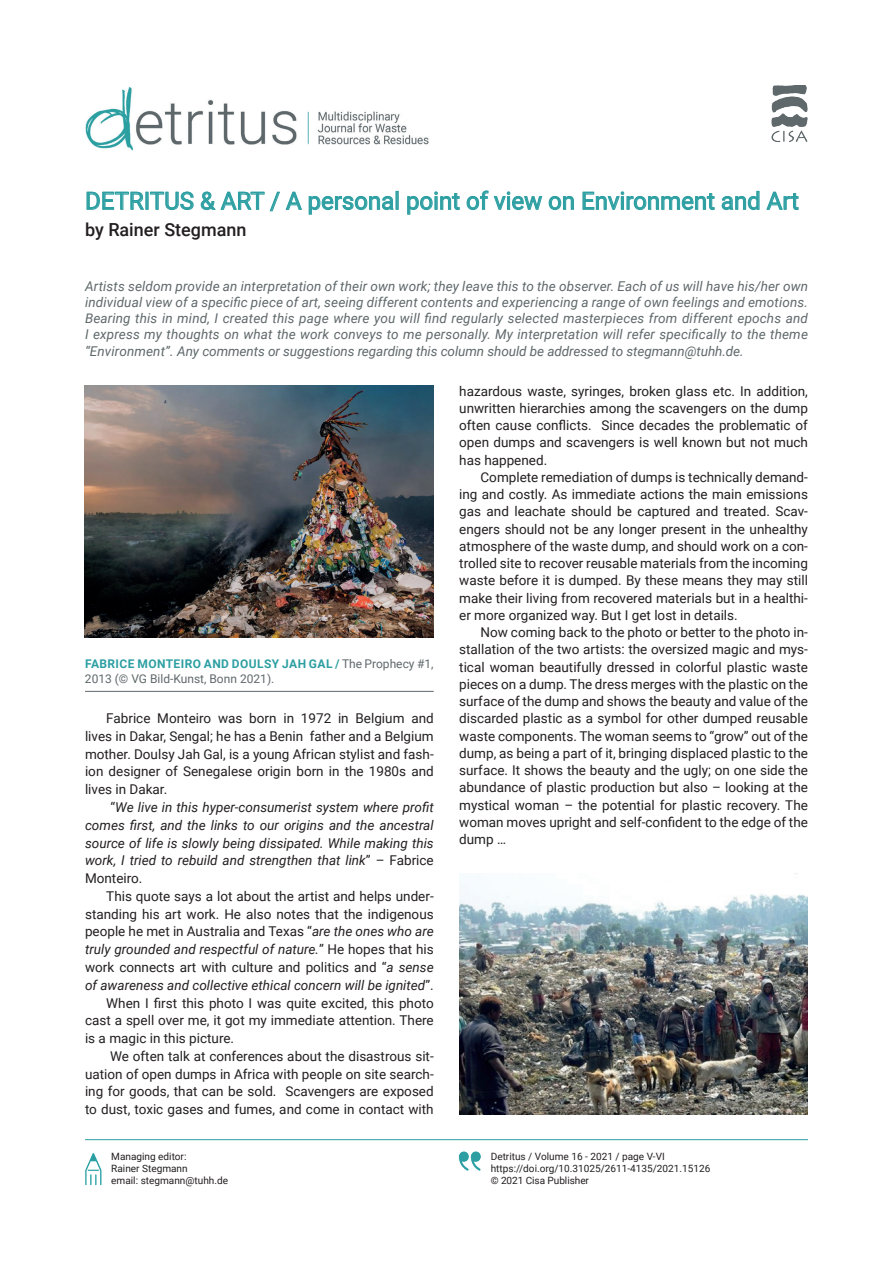
<style>
.page{position:relative;width:893px;height:1263px;background:#fff}
.page>*{position:absolute;margin:0;border:0;box-sizing:border-box;transform-origin:0 0}
.t1{font:24px "Roboto";color:#2d9fa2}
.t2{font:500 18px "Roboto";color:#231f20}
.t3{font:13.5px/17.2px "Roboto";color:#231f20;text-align:justify}
.t4{font:italic 13.5px/16.2px "Roboto";letter-spacing:-.005em;color:#5f686b;text-align:justify}
.t5{font:italic 13.5px/17.9px "Roboto";color:#231f20;text-align:justify}
.t6{font:12px/14.4px "Roboto";color:#5f686b}
.t7{font:10.05px/12px "Roboto";color:#231f20}
.s1{font-weight:700;color:#2d9fa2}
.s2{font-style:normal}
.s3{font-style:italic}
</style>
<div class="page">
<img style="left:85px;top:87px;width:344px;height:64px">
<hr style="left:85px;top:1139px;width:723px;height:1px;background:#2d9fa2">
<img style="left:458px;top:1151px;width:23px;height:20px">
<img style="left:85px;top:1153px;width:17px;height:33px">
<img style="left:771px;top:85px;width:37px;height:57px">
<svg style="left:87px;top:192px;width:106px;height:18px"></svg>
<svg style="left:201px;top:192px;width:14px;height:18px"></svg>
<svg style="left:221px;top:192px;width:43px;height:18px"></svg>
<svg style="left:270px;top:192px;width:10px;height:19px"></svg>
<svg style="left:286px;top:192px;width:16px;height:18px"></svg>
<svg style="left:309px;top:191px;width:89px;height:23px"></svg>
<svg style="left:407px;top:192px;width:52px;height:22px"></svg>
<svg style="left:467px;top:191px;width:21px;height:19px"></svg>
<svg style="left:494px;top:192px;width:48px;height:18px"></svg>
<svg style="left:549px;top:196px;width:25px;height:14px"></svg>
<svg style="left:583px;top:192px;width:131px;height:18px"></svg>
<svg style="left:722px;top:191px;width:37px;height:19px"></svg>
<svg style="left:767px;top:192px;width:31px;height:18px"></svg>
<hr style="left:85px;top:691px;width:349px;height:1px;background:#5f686b">
<img style="left:85px;top:385px;width:349px;height:253px">
<img style="left:459px;top:874px;width:349px;height:240px">
<h1 class="t1" style="left:85px;top:184px;width:715px">DETRITUS &amp; ART / A personal point of view on Environment and Art</h1>
<h2 class="t2" style="left:85px;top:217px;width:163px">by Rainer Stegmann</h2>
<p class="t4" style="left:85px;top:277px;width:724px">Artists seldom provide an interpretation of their own work; they leave this to the observer. Each of us will have his/her own individual view of a specific piece of art, seeing different contents and experiencing a range of own feelings and emotions.<br>Bearing this in mind, I created this page where you will find regularly selected masterpieces from different epochs and I express my thoughts on what the work conveys to me personally. My interpretation will refer specifically to the theme “Environment”. Any comments or suggestions regarding this column should be addressed to stegmann@tuhh.de.</p>
<p class="t6" style="left:85px;top:656px;width:350px"><span class="s1">FABRICE MONTEIRO AND DOULSY JAH GAL /</span> The Prophecy #1,<br>2013 (© VG Bild-Kunst, Bonn 2021).</p>
<p class="t3" style="left:85px;top:709px;width:350px;line-height:17.9px;text-indent:21px">Fabrice Monteiro was born in 1972 in Belgium and lives in Dakar, Sengal; he has a Benin father and a Belgium mother. Doulsy Jah Gal, is a young African stylist and fash&shy;ion designer of Senegalese origin born in the 1980s and lives in Dakar.</p>
<p class="t5" style="left:85px;top:798px;width:350px;text-indent:25px"><span class="s2">“</span>We live in this hyper-consumerist system where profit comes first, and the links to our origins and the ancestral source of life is slowly being dissipated. While making this work, I tried to rebuild and strengthen that link<span class="s2">” – Fabrice Monteiro.</span></p>
<p class="t3" style="left:106px;top:887px;width:329px">This quote says a lot about the artist and helps under-</p>
<p class="t3" style="left:85px;top:905px;width:350px">standing his art work. He also notes that the indigenous</p>
<p class="t3" style="left:85px;top:922px;width:350px">people he met in Australia and Texas “<span class="s3">are the ones who are</span></p>
<p class="t5" style="left:85px;top:940px;width:350px">truly grounded and respectful of nature.<span class="s2">” He hopes that his</span></p>
<p class="t3" style="left:85px;top:958px;width:350px">work connects art with culture and politics and “<span class="s3">a sense</span></p>
<p class="t5" style="left:85px;top:975px;width:350px">of awareness and collective ethical concern will be ignited<span class="s2">”.</span></p>
<p class="t3" style="left:106px;top:994px;width:329px">When I first this photo I was quite excited, this photo</p>
<p class="t3" style="left:85px;top:1011px;width:350px">cast a spell over me, it got my immediate attention. There</p>
<p class="t3" style="left:85px;top:1029px;width:151px">is a magic in this picture.</p>
<p class="t3" style="left:110px;top:1047px;width:325px">We often talk at conferences about the disastrous sit-</p>
<p class="t3" style="left:85px;top:1065px;width:350px">uation of open dumps in Africa with people on site search-</p>
<p class="t3" style="left:85px;top:1082px;width:350px">ing for goods, that can be sold. Scavengers are exposed</p>
<p class="t3" style="left:85px;top:1100px;width:350px">to dust, toxic gases and fumes, and come in contact with</p>
<p class="t3" style="left:459px;top:382px;width:350px">hazardous waste, syringes, broken glass etc. In addition, unwritten hierarchies among the scavengers on the dump often cause conflicts. Since decades the problematic of open dumps and scavengers is well known but not much has happened.</p>
<p class="t3" style="left:459px;top:468px;width:350px;text-indent:21px">Complete remediation of dumps is technically demand&shy;ing and costly. As immediate actions the main emissions gas and leachate should be captured and treated. Scav&shy;engers should not be any longer present in the unhealthy atmosphere of the waste dump, and should work on a con&shy;trolled site to recover reusable materials from the incoming waste before it is dumped. By these means they may still make their living from recovered materials but in a healthi&shy;er more organized way. But I get lost in details.</p>
<p class="t3" style="left:459px;top:623px;width:350px;text-indent:21px">Now coming back to the photo or better to the photo in&shy;stallation of the two artists: the oversized magic and mys&shy;tical woman beautifully dressed in colorful plastic waste pieces on a dump. The dress merges with the plastic on the surface of the dump and shows the beauty and value of the discarded plastic as a symbol for other dumped reusable waste components. The woman seems to “grow” out of the dump, as being a part of it, bringing displaced plastic to the surface. It shows the beauty and the ugly; on one side the abundance of plastic production but also – looking at the mystical woman – the potential for plastic recovery. The woman moves upright and self-confident to the edge of the dump …</p>
<p class="t7" style="left:111px;top:1150px;width:118px">Managing editor:<br>Rainer Stegmann<br>email: stegmann@tuhh.de</p>
<p class="t7" style="left:491px;top:1150px;width:221px">Detritus / Volume 16 - 2021 / page V-VI https://doi.org/10.31025/2611-4135/2021.15126 © 2021 Cisa Publisher</p>
</div>
